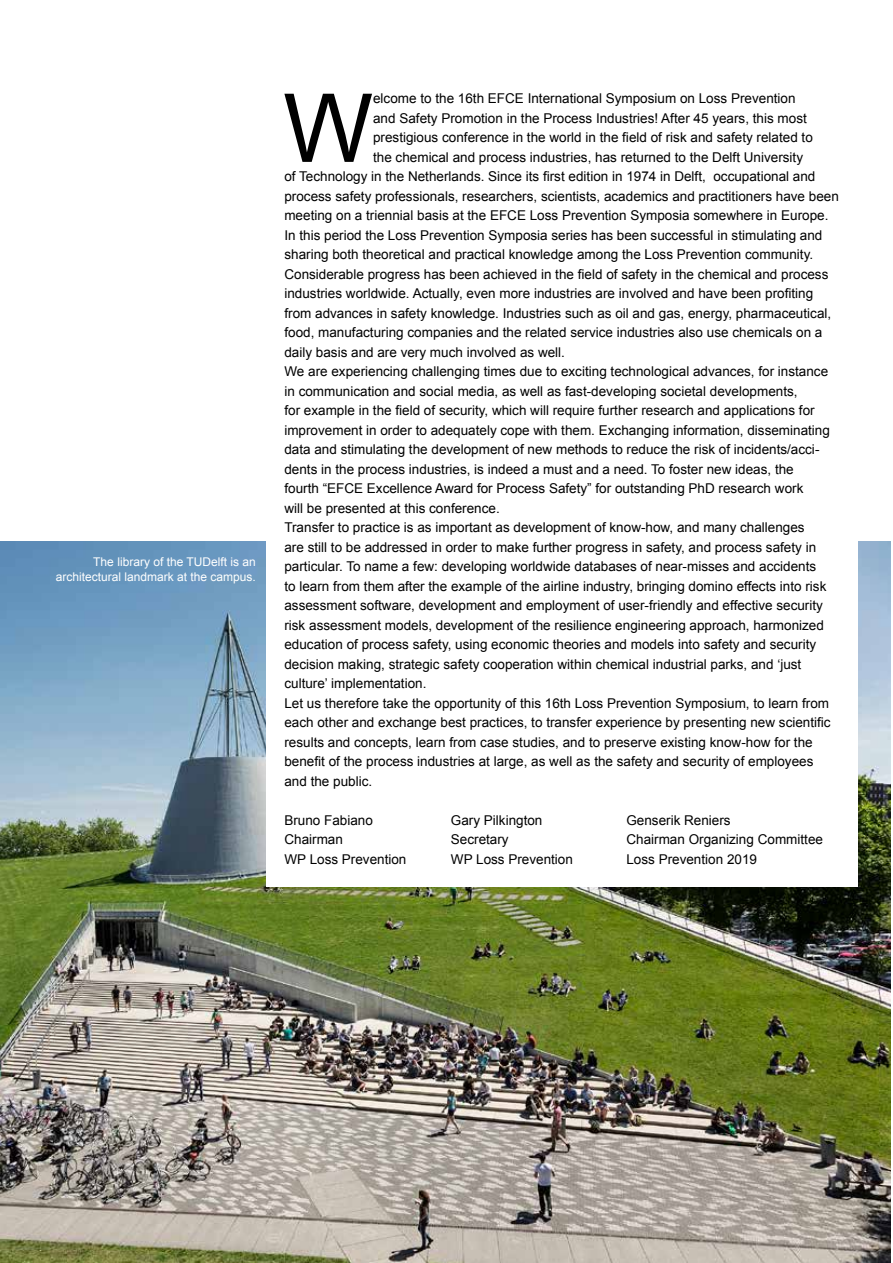
<style>
.page{position:relative;width:893px;height:1263px;background:#fff}
.page>*{position:absolute;margin:0;border:0;box-sizing:border-box;transform-origin:0 0}
.t1{font:95.25px "Arial";color:#000}
.t2{font:13.5px "Arial";color:#000}
.t3{font:12px/15px "Arial";color:#fff;text-align:right}
</style>
<div class="page">
<img style="left:0;top:541px;width:891px;height:722px">
<div style="left:266px;top:454px;width:591px;height:433px;background:#fff"></div>
<p class="t3" style="left:56px;top:554px;width:202px">The library of the TUDelft is an architectural landmark at the campus.</p>
<h1 class="t1" style="left:283px;top:66px;width:91px">W</h1>
<p class="t2" style="left:373px;top:90px;width:424px">elcome to the 16th EFCE International Symposium on Loss Prevention</p>
<p class="t2" style="left:373px;top:109px;width:435px">and Safety Promotion in the Process Industries! After 45 years, this most</p>
<p class="t2" style="left:373px;top:129px;width:441px">prestigious conference in the world in the field of risk and safety related to</p>
<p class="t2" style="left:373px;top:148px;width:431px">the chemical and process industries, has returned to the Delft University</p>
<p class="t2" style="left:284px;top:168px;width:533px">of Technology in the Netherlands. Since its first edition in 1974 in Delft, occupational and</p>
<p class="t2" style="left:284px;top:187px;width:556px">process safety professionals, researchers, scientists, academics and practitioners have been</p>
<p class="t2" style="left:284px;top:207px;width:545px">meeting on a triennial basis at the EFCE Loss Prevention Symposia somewhere in Europe.</p>
<p class="t2" style="left:284px;top:226px;width:539px">In this period the Loss Prevention Symposia series has been successful in stimulating and</p>
<p class="t2" style="left:284px;top:246px;width:530px">sharing both theoretical and practical knowledge among the Loss Prevention community.</p>
<p class="t2" style="left:284px;top:265px;width:546px">Considerable progress has been achieved in the field of safety in the chemical and process</p>
<p class="t2" style="left:284px;top:285px;width:530px">industries worldwide. Actually, even more industries are involved and have been profiting</p>
<p class="t2" style="left:284px;top:304px;width:548px">from advances in safety knowledge. Industries such as oil and gas, energy, pharmaceutical,</p>
<p class="t2" style="left:284px;top:324px;width:539px">food, manufacturing companies and the related service industries also use chemicals on a</p>
<p class="t2" style="left:284px;top:343px;width:282px">daily basis and are very much involved as well.</p>
<p class="t2" style="left:284px;top:363px;width:545px">We are experiencing challenging times due to exciting technological advances, for instance</p>
<p class="t2" style="left:284px;top:382px;width:515px">in communication and social media, as well as fast-developing societal developments,</p>
<p class="t2" style="left:284px;top:402px;width:532px">for example in the field of security, which will require further research and applications for</p>
<p class="t2" style="left:284px;top:421px;width:547px">improvement in order to adequately cope with them. Exchanging information, disseminating</p>
<p class="t2" style="left:284px;top:441px;width:537px">data and stimulating the development of new methods to reduce the risk of incidents/acci-</p>
<p class="t2" style="left:284px;top:460px;width:511px">dents in the process industries, is indeed a must and a need. To foster new ideas, the</p>
<p class="t2" style="left:284px;top:480px;width:520px">fourth “EFCE Excellence Award for Process Safety” for outstanding PhD research work</p>
<p class="t2" style="left:284px;top:499px;width:217px">will be presented at this conference.</p>
<p class="t2" style="left:284px;top:519px;width:522px">Transfer to practice is as important as development of know-how, and many challenges</p>
<p class="t2" style="left:284px;top:538px;width:533px">are still to be addressed in order to make further progress in safety, and process safety in</p>
<p class="t2" style="left:284px;top:558px;width:533px">particular. To name a few: developing worldwide databases of near-misses and accidents</p>
<p class="t2" style="left:284px;top:577px;width:544px">to learn from them after the example of the airline industry, bringing domino effects into risk</p>
<p class="t2" style="left:284px;top:597px;width:540px">assessment software, development and employment of user-friendly and effective security</p>
<p class="t2" style="left:284px;top:616px;width:541px">risk assessment models, development of the resilience engineering approach, harmonized</p>
<p class="t2" style="left:284px;top:636px;width:533px">education of process safety, using economic theories and models into safety and security</p>
<p class="t2" style="left:284px;top:655px;width:518px">decision making, strategic safety cooperation within chemical industrial parks, and ‘just</p>
<p class="t2" style="left:284px;top:675px;width:144px">culture’ implementation.</p>
<p class="t2" style="left:284px;top:694px;width:546px">Let us therefore take the opportunity of this 16th Loss Prevention Symposium, to learn from</p>
<p class="t2" style="left:284px;top:714px;width:548px">each other and exchange best practices, to transfer experience by presenting new scientific</p>
<p class="t2" style="left:284px;top:733px;width:530px">results and concepts, learn from case studies, and to preserve existing know-how for the</p>
<p class="t2" style="left:284px;top:753px;width:530px">benefit of the process industries at large, as well as the safety and security of employees</p>
<p class="t2" style="left:284px;top:772px;width:89px">and the public.</p>
<p class="t2" style="left:284px;top:811px;width:90px">Bruno Fabiano</p>
<p class="t2" style="left:451px;top:811px;width:93px">Gary Pilkington</p>
<p class="t2" style="left:626px;top:811px;width:106px">Genserik Reniers</p>
<p class="t2" style="left:284px;top:831px;width:60px">Chairman</p>
<p class="t2" style="left:451px;top:831px;width:59px">Secretary</p>
<p class="t2" style="left:626px;top:831px;width:198px">Chairman Organizing Committee</p>
<p class="t2" style="left:284px;top:850px;width:124px">WP Loss Prevention</p>
<p class="t2" style="left:451px;top:850px;width:124px">WP Loss Prevention</p>
<p class="t2" style="left:626px;top:850px;width:132px">Loss Prevention 2019</p>
</div>
